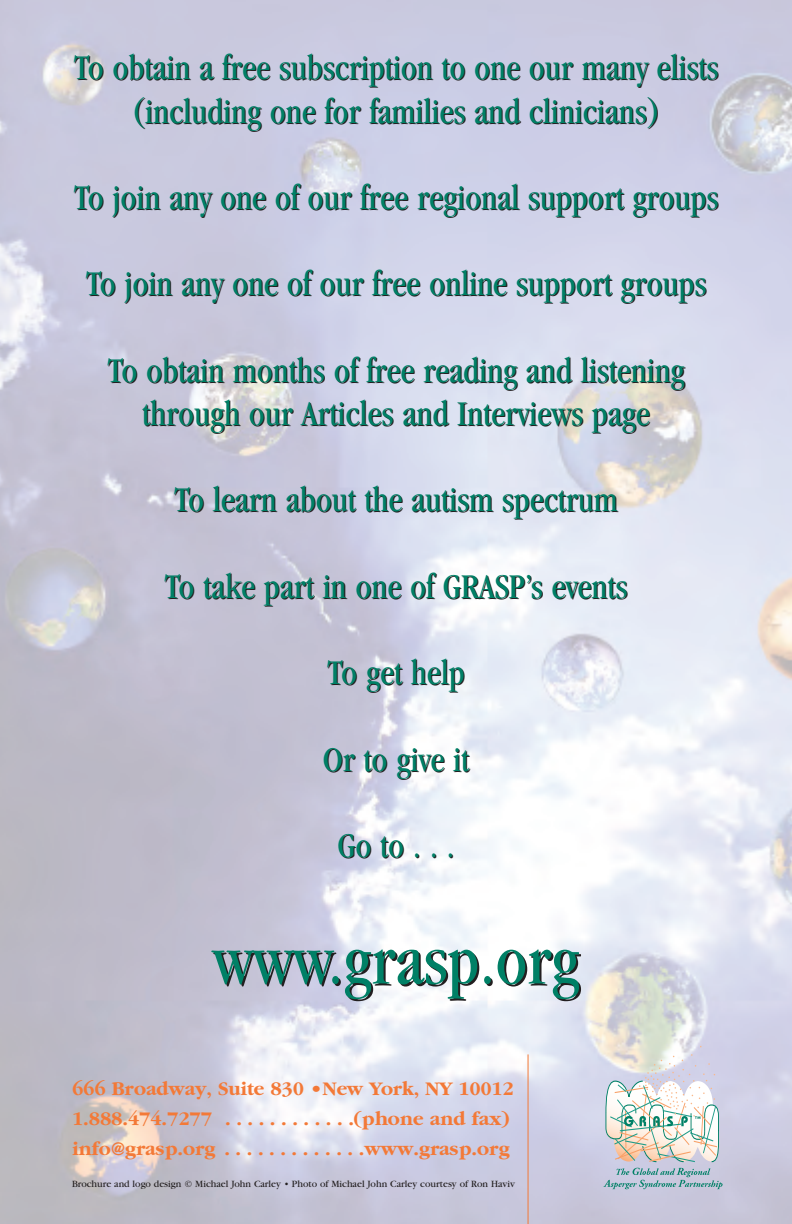
<style>
.page{position:relative;width:792px;height:1224px;background:#fff}
.page>*{position:absolute;margin:0;border:0;box-sizing:border-box;transform-origin:0 0}
.t1{font:condensed 72px "Garamond";color:#008066}
.t2{font:condensed 36px/43.2px "Garamond";color:#008066;text-align:center}
.t3{font:700 20px/30px "Garamond";color:#f37937}
.t4{font:10px "Garamond";color:#231f20}
</style>
<div class="page">
<img style="left:0;top:0;width:792px;height:1224px">
<hr style="left:528px;top:1054px;width:1px;height:170px;background:#f37937">
<svg style="left:603px;top:1054px;width:120px;height:135px"></svg>
<p class="t2" style="left:74px;top:49px;width:646px">To obtain a free subscription to one our many elists (including one for families and clinicians)</p>
<p class="t2" style="left:74px;top:179px;width:646px">To join any one of our free regional support groups</p>
<p class="t2" style="left:86px;top:265px;width:622px">To join any one of our free online support groups</p>
<p class="t2" style="left:107px;top:351px;width:579px">To obtain months of free reading and listening through our Articles and Interviews page</p>
<p class="t2" style="left:174px;top:481px;width:445px">To learn about the autism spectrum</p>
<p class="t2" style="left:164px;top:567px;width:465px">To take part in one of GRASP’s events</p>
<p class="t2" style="left:327px;top:654px;width:139px">To get help</p>
<p class="t2" style="left:323px;top:740px;width:148px">Or to give it</p>
<p class="t2" style="left:337px;top:827px;width:119px">Go to . . .</p>
<h1 class="t1" style="left:213px;top:933px;width:368px">www.grasp.org</h1>
<p class="t3" style="left:72px;top:1073px;width:443px">666 Broadway, Suite 830 •New York, NY 10012<br>1.888.474.7277 . . . . . . . . . . . .(phone and fax) info@grasp.org . . . . . . . . . . . . .www.grasp.org</p>
<p class="t4" style="left:72px;top:1181px;width:445px">Brochure and logo design © Michael John Carley • Photo of Michael John Carley courtesy of Ron Haviv</p>
</div>
